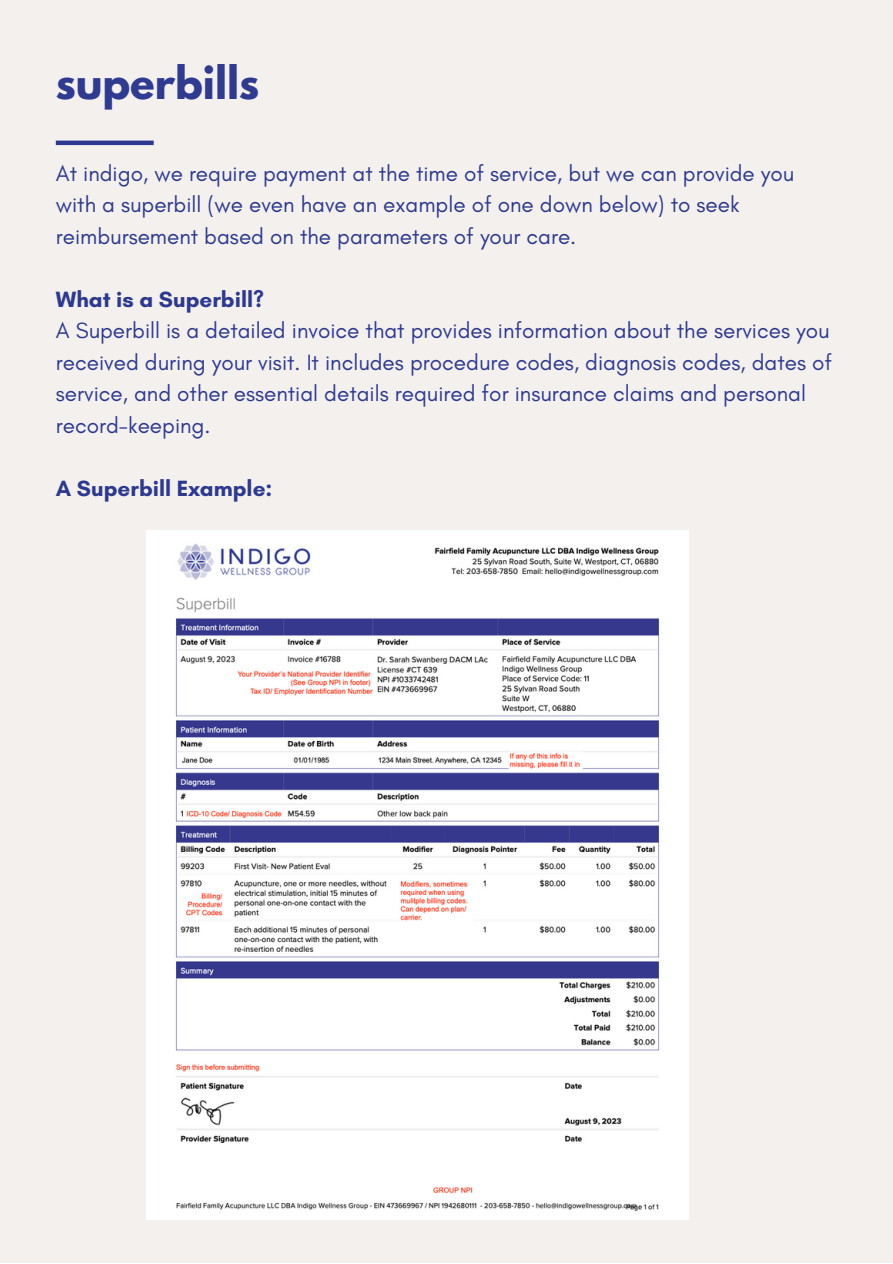
<style>
.page{position:relative;width:893px;height:1264px;background:#fff}
.page>*{position:absolute;margin:0;border:0;box-sizing:border-box;transform-origin:0 0}
.t1{font:700 40.65px "League Spartan";color:#2f3a91}
.t2{font:22.5px/31.5px "Glacial Indifference";color:#2d3990}
.t3{font:700 22.5px "Glacial Indifference";color:#2d3990}
</style>
<div class="page">
<div style="left:0;top:0;width:892px;height:1262px;background:#f4f0ee"></div>
<hr style="left:56px;top:141px;width:98px;height:4px;background:#2d3990">
<img style="left:146px;top:530px;width:542px;height:689px">
<p class="t1" style="left:56px;top:63px;width:205px">superbills</p>
<p class="t2" style="left:56px;top:157px;width:740px">At indigo, we require payment at the time of service, but we can provide you with a superbill (we even have an example of one down below) to seek reimbursement based on the parameters of your care.</p>
<p class="t3" style="left:56px;top:285px;width:210px">What is a Superbill?</p>
<p class="t2" style="left:56px;top:314px;width:777px">A Superbill is a detailed invoice that provides information about the services you received during your visit. It includes procedure codes, diagnosis codes, dates of service, and other essential details required for insurance claims and personal record-keeping.</p>
<p class="t3" style="left:56px;top:474px;width:218px">A Superbill Example:</p>
</div>
